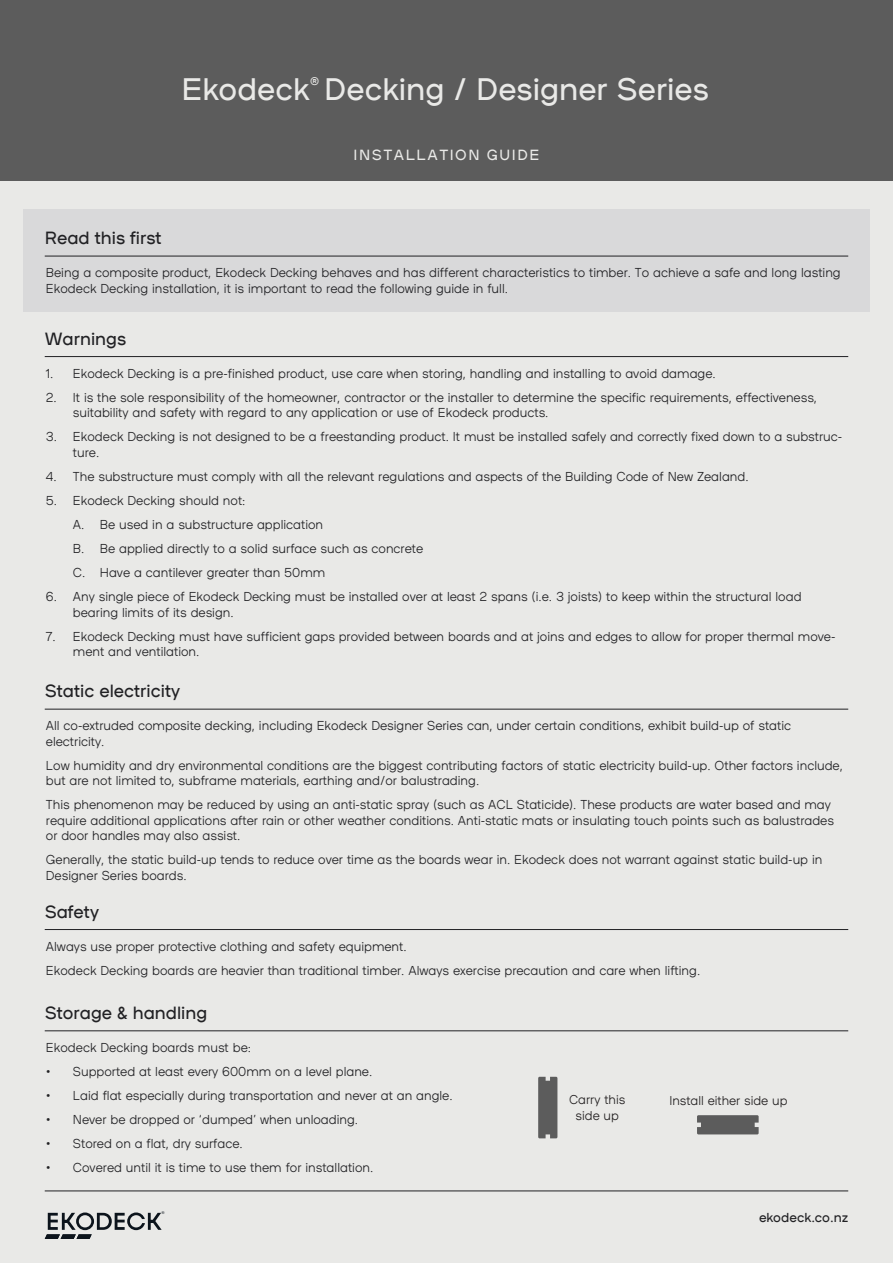
<style>
.page{position:relative;width:893px;height:1263px;background:#e9e9e7}
.page>*{position:absolute;margin:0;border:0;box-sizing:border-box;transform-origin:0 0}
.t1{font:31.65px "Plaax 6 Ney 36 Regular";color:#e9e9e7}
.t2{font:18px "Plaax 6 Ney 36 Regular";color:#212124}
.t3{font:15px "Plaax 6 Ney 36 Regular";letter-spacing:.1em;color:#e9e9e7}
.t4{font:13.2px "Plaax 6 Ney 36 Regular";color:#212124}
.t5{font:12.9px/15.5px "Plaax 6 Ney 26 Light";color:#212124}
.t6{font:12.75px/15.3px "Plaax 6 Ney 26 Light";color:#221f20;text-align:center}
.t7{font:11.25px "Plaax 6 Ney 36 Regular";color:#e9e9e7}
.t8{font:3.9px "Plaax 6 Ney 26 Light";color:#0c141c}
</style>
<div class="page">
<div style="left:23px;top:209px;width:847px;height:103px;background:#d9d9da"></div>
<hr style="left:45px;top:1191px;width:803px;height:1px;background:#212124">
<div style="left:0;top:0;width:893px;height:181px;background:#5c5c5c"></div>
<hr style="left:45px;top:256px;width:803px;height:1px;background:#212124">
<hr style="left:45px;top:356px;width:803px;height:1px;background:#212124">
<hr style="left:45px;top:929px;width:803px;height:1px;background:#212124">
<hr style="left:45px;top:709px;width:803px;height:1px;background:#212124">
<hr style="left:45px;top:1030px;width:803px;height:1px;background:#212124">
<svg style="left:538px;top:1077px;width:19px;height:61px"></svg>
<svg style="left:697px;top:1115px;width:62px;height:19px"></svg>
<svg style="left:45px;top:1212px;width:117px;height:27px"></svg>
<p class="t7" style="left:310px;top:73px;width:11px">®</p>
<h1 class="t1" style="left:181px;top:68px;width:529px">Ekodeck Decking / Designer Series</h1>
<h2 class="t2" style="left:45px;top:226px;width:118px">Read this first</h2>
<p class="t3" style="left:354px;top:145px;width:187px">INSTALLATION GUIDE</p>
<p class="t5" style="left:46px;top:265px;width:796px">Being a composite product, Ekodeck Decking behaves and has different characteristics to timber. To achieve a safe and long lasting<br>Ekodeck Decking installation, it is important to read the following guide in full.</p>
<h2 class="t2" style="left:45px;top:326px;width:83px">Warnings</h2>
<p class="t5" style="left:46px;top:365px;width:671px">1. Ekodeck Decking is a pre-finished product, use care when storing, handling and installing to avoid damage.</p>
<p class="t5" style="left:73px;top:389px;width:746px;text-indent:-27px">2. It is the sole responsibility of the homeowner, contractor or the installer to determine the specific requirements, effectiveness, suitability and safety with regard to any application or use of Ekodeck products.</p>
<p class="t5" style="left:73px;top:429px;width:771px;text-indent:-27px">3. Ekodeck Decking is not designed to be a freestanding product. It must be installed safely and correctly fixed down to a substruc&shy;ture.</p>
<p class="t5" style="left:46px;top:468px;width:704px">4. The substructure must comply with all the relevant regulations and aspects of the Building Code of New Zealand.</p>
<p class="t5" style="left:73px;top:488px;width:352px;line-height:24px;text-indent:-27px">5. Ekodeck Decking should not:<br>A. Be used in a substructure application<br>B. Be applied directly to a solid surface such as concrete C. Have a cantilever greater than 50mm</p>
<p class="t5" style="left:73px;top:588px;width:730px;text-indent:-27px">6. Any single piece of Ekodeck Decking must be installed over at least 2 spans (i.e. 3 joists) to keep within the structural load bearing limits of its design.</p>
<p class="t5" style="left:73px;top:628px;width:764px;text-indent:-27px">7. Ekodeck Decking must have sufficient gaps provided between boards and at joins and edges to allow for proper thermal move&shy;ment and ventilation.</p>
<h2 class="t2" style="left:45px;top:679px;width:137px">Static electricity</h2>
<p class="t5" style="left:46px;top:718px;width:747px">All co-extruded composite decking, including Ekodeck Designer Series can, under certain conditions, exhibit build-up of static electricity.</p>
<p class="t5" style="left:46px;top:757px;width:799px">Low humidity and dry environmental conditions are the biggest contributing factors of static electricity build-up. Other factors include, but are not limited to, subframe materials, earthing and/or balustrading.</p>
<p class="t5" style="left:46px;top:797px;width:790px">This phenomenon may be reduced by using an anti-static spray (such as ACL Staticide). These products are water based and may require additional applications after rain or other weather conditions. Anti-static mats or insulating touch points such as balustrades or door handles may also assist.</p>
<p class="t5" style="left:46px;top:852px;width:778px">Generally, the static build-up tends to reduce over time as the boards wear in. Ekodeck does not warrant against static build-up in<br>Designer Series boards.</p>
<h2 class="t2" style="left:45px;top:899px;width:56px">Safety</h2>
<p class="t5" style="left:46px;top:934px;width:656px;line-height:24px">Always use proper protective clothing and safety equipment.<br>Ekodeck Decking boards are heavier than traditional timber. Always exercise precaution and care when lifting.</p>
<h2 class="t2" style="left:45px;top:1001px;width:164px">Storage &amp; handling</h2>
<p class="t5" style="left:46px;top:1039px;width:207px">Ekodeck Decking boards must be:</p>
<p class="t5" style="left:46px;top:1063px;width:328px">• Supported at least every 600mm on a level plane.</p>
<p class="t5" style="left:46px;top:1087px;width:408px">• Laid flat especially during transportation and never at an angle.</p>
<p class="t5" style="left:46px;top:1111px;width:314px">• Never be dropped or ‘dumped’ when unloading.</p>
<p class="t5" style="left:46px;top:1135px;width:198px">• Stored on a flat, dry surface.</p>
<p class="t5" style="left:46px;top:1159px;width:329px">• Covered until it is time to use them for installation.</p>
<p class="t8" style="left:162px;top:1210px;width:5px">®</p>
<p class="t6" style="left:569px;top:1092px;width:58px">Carry this side up</p>
<p class="t6" style="left:669px;top:1092px;width:119px">Install either side up</p>
<p class="t4" style="left:759px;top:1208px;width:91px">ekodeck.co.nz</p>
</div>
